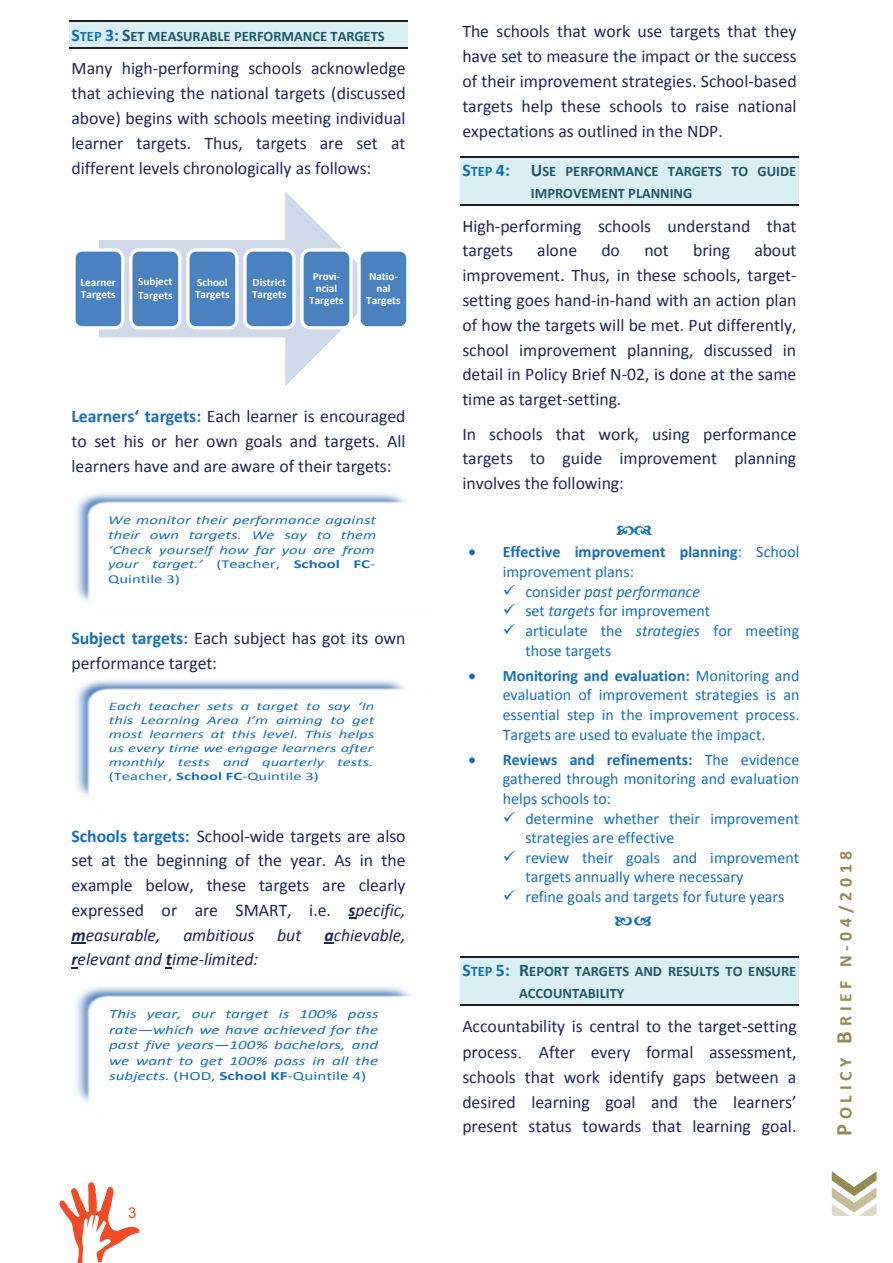
<style>
.page{position:relative;width:893px;height:1263px;background:#fff}
.page>*{position:absolute;margin:0;border:0;box-sizing:border-box;transform-origin:0 0}
.t1{font:17.7px/24.8px "Calibri";color:#1d275b;text-align:justify}
.t2{font:italic 17.7px "Calibri";color:#1d275b}
.t3{font:700 17.7px "Calibri";letter-spacing:.27em;color:#948a53}
.t4{font:16.05px/19.6px "Calibri";color:#1270b9}
.t5{font:700 16.05px/19.6px "Calibri";color:#1270b9}
.t6{font:italic 16.05px "Calibri";letter-spacing:.005em;color:#1270b9}
.t7{font:15px "Arial";color:#f04b26}
.t8{font:700 14.4px/21.6px "Calibri";color:#205868}
.t9{font:italic 12.6px/15.3px "Calibri";color:#1270b9;scale:1.37 1}
.t10{font:12.6px "Calibri";color:#1270b9;scale:1.37 1}
.t11{font:italic 12.45px "Calibri";letter-spacing:.005em;color:#1270b9;scale:1.37 1}
.t12{font:italic 12.15px/14.9px "Calibri";letter-spacing:.005em;color:#1270b9;text-align:justify;scale:1.38 1}
.t13{font:italic 11.55px/14.1px "Calibri";letter-spacing:.005em;color:#1270b9;text-align:justify;scale:1.44 1}
.t14{font:700 11.25px/12.5px "Calibri";color:#fff}
.s1{font-size:17.7px;color:#1270b9}
.s2{color:#1270b9}
.s3{font-size:17.7px}
.s4{font-weight:700;color:#1270b9}
.s5{font-style:normal}
.s6{font-weight:700;font-style:normal}
.s7{font-weight:700;font-style:italic}
.s8{font-style:italic}
.s9{font-weight:700}
.s10{font-weight:400}
.s11{font-family:"Times New Roman";font-size:19.2px;color:#231f20}
.s12{font-size:22.5px}
</style>
<div class="page">
<svg style="left:59px;top:1182px;width:80px;height:81px"></svg>
<svg style="left:832px;top:1171px;width:44px;height:45px"></svg>
<div style="left:69px;top:22px;width:339px;height:25px;background:#daeff4"></div>
<hr style="left:69px;top:21px;width:339px;height:1px;background:#231f20">
<hr style="left:69px;top:47px;width:339px;height:1px;background:#231f20">
<svg style="left:71px;top:942px;width:15px;height:2px"></svg>
<svg style="left:324px;top:942px;width:10px;height:2px"></svg>
<div style="left:460px;top:158px;width:339px;height:23px;background:#daeff4"></div>
<hr style="left:460px;top:157px;width:339px;height:1px;background:#231f20">
<div style="left:460px;top:181px;width:339px;height:23px;background:#daeff4"></div>
<hr style="left:460px;top:204px;width:339px;height:1px;background:#231f20">
<div style="left:460px;top:958px;width:339px;height:23px;background:#daeff4"></div>
<hr style="left:460px;top:957px;width:339px;height:1px;background:#231f20">
<div style="left:460px;top:981px;width:339px;height:23px;background:#daeff4"></div>
<hr style="left:460px;top:1004px;width:339px;height:1px;background:#231f20">
<svg style="left:99px;top:191px;width:258px;height:195px"></svg>
<div style="left:72px;top:248px;width:52px;height:81px;background:#4a81bf;border:3px solid #fff;border-radius:8px"></div>
<div style="left:129px;top:248px;width:52px;height:81px;background:#4a81bf;border:3px solid #fff;border-radius:8px"></div>
<div style="left:186px;top:248px;width:53px;height:81px;background:#4a81bf;border:3px solid #fff;border-radius:8px"></div>
<div style="left:243px;top:248px;width:53px;height:81px;background:#4a81bf;border:3px solid #fff;border-radius:8px"></div>
<div style="left:300px;top:248px;width:53px;height:81px;background:#4a81bf;border:3px solid #fff;border-radius:8px"></div>
<div style="left:357px;top:248px;width:52px;height:81px;background:#4a81bf;border:3px solid #fff;border-radius:8px"></div>
<img style="left:75px;top:493px;width:329px;height:107px">
<img style="left:84px;top:499px;width:322px;height:103px">
<svg style="left:91px;top:504px;width:315px;height:98px"></svg>
<img style="left:96px;top:512px;width:310px;height:74px">
<img style="left:75px;top:680px;width:328px;height:115px">
<img style="left:84px;top:686px;width:322px;height:111px">
<svg style="left:91px;top:691px;width:315px;height:106px"></svg>
<img style="left:97px;top:699px;width:309px;height:84px">
<img style="left:76px;top:986px;width:332px;height:115px">
<img style="left:85px;top:993px;width:326px;height:110px">
<svg style="left:92px;top:998px;width:319px;height:105px"></svg>
<img style="left:97px;top:1006px;width:314px;height:81px">
<p class="t8" style="left:71px;top:25px;width:315px"><span class="s1">S</span><span class="s2">TEP</span> <span class="s1">3:</span> <span class="s3">S</span>ET MEASURABLE PERFORMANCE TARGETS</p>
<p class="t1" style="left:71px;top:56px;width:336px">Many high-performing schools acknowledge that achieving the national targets (discussed above) begins with schools meeting individual learner targets. Thus, targets are set at different levels chronologically as follows:</p>
<p class="t14" style="left:80px;top:276px;width:37px">Learner<br>Targets</p>
<p class="t14" style="left:138px;top:274px;width:36px;line-height:13.6px">Subject<br>Targets</p>
<p class="t14" style="left:195px;top:276px;width:36px">School<br>Targets</p>
<p class="t14" style="left:252px;top:276px;width:36px">District<br>Targets</p>
<p class="t14" style="left:309px;top:270px;width:36px;text-align:center">Provi&shy;ncial<br>Targets</p>
<p class="t14" style="left:366px;top:270px;width:36px;text-align:center">Natio&shy;nal<br>Targets</p>
<p class="t1" style="left:71px;top:404px;width:336px"><span class="s4">Learners‘ targets:</span> Each learner is encouraged to set his or her own goals and targets. All learners have and are aware of their targets:</p>
<p class="t12" style="left:108px;top:512px;width:196px">We monitor their performance against their own targets. We say to them ‘Check yourself how far you are from your target.’ <span class="s5">(Teacher,</span> <span class="s6">School FC</span><span class="s5">-Quintile 3)</span></p>
<p class="t1" style="left:71px;top:626px;width:336px"><span class="s4">Subject targets:</span> Each subject has got its own performance target:</p>
<p class="t13" style="left:109px;top:698px;width:186px">Each teacher sets a target to say ‘In this Learning Area I’m aiming to get most learners at this level. This helps us every time we engage learners after monthly tests and quarterly tests. <span class="s5">(Teacher,</span> <span class="s6">School FC</span><span class="s5">-Quintile 3)</span></p>
<p class="t1" style="left:71px;top:823px;width:336px"><span class="s4">Schools targets:</span> School-wide targets are also set at the beginning of the year. As in the example below, these targets are clearly expressed or are SMART, i.e. <span class="s7">s</span><span class="s8">pecific, </span><span class="s7">m</span><span class="s8">easurable,</span></p>
<p class="t2" style="left:183px;top:923px;width:73px">ambitious</p>
<p class="t2" style="left:277px;top:923px;width:26px">but</p>
<p class="t2" style="left:324px;top:923px;width:83px"><span class="s9">a</span>chievable,</p>
<p class="t2" style="left:71px;top:947px;width:188px"><span class="s9">r</span>elevant and <span class="s9">t</span>ime-limited:</p>
<p class="t11" style="left:109px;top:1006px;width:198px">This year, our target is 100% pass</p>
<p class="t9" style="left:109px;top:1021px;width:198px">rate—which we have achieved for the past five years—100% bachelors, and</p>
<p class="t11" style="left:109px;top:1052px;width:198px">we want to get 100% pass in all the</p>
<p class="t10" style="left:109px;top:1067px;width:189px"><span class="s8">subjects.</span> (HOD, <span class="s9">School KF</span>-Quintile 4)</p>
<p class="t7" style="left:128px;top:1203px;width:10px">3</p>
<p class="t1" style="left:462px;top:19px;width:336px">The schools that work use targets that they have set to measure the impact or the success of their improvement strategies. School-based targets help these schools to raise national expectations as outlined in the NDP.</p>
<p class="t8" style="left:531px;top:160px;width:267px;text-indent:-68px"><span class="s1">S</span><span class="s2">TEP</span> <span class="s1">4:</span> <span class="s3">U</span>SE PERFORMANCE TARGETS TO GUIDE<br>IMPROVEMENT PLANNING</p>
<p class="t1" style="left:462px;top:213px;width:336px">High-performing schools understand that targets</p>
<p class="t1" style="left:462px;top:238px;width:336px;text-indent:292px">about improvement. Thus, in these schools, target&shy;setting goes hand-in-hand with an action plan of how the targets will be met. Put differently, school improvement planning, discussed in detail in Policy Brief N-02, is done at the same time as target-setting.</p>
<p class="t1" style="left:462px;top:421px;width:336px">In schools that work, using performance targets to guide improvement planning involves the following:</p>
<p class="t1" style="left:537px;top:238px;width:41px">alone</p>
<p class="t1" style="left:601px;top:238px;width:20px">do</p>
<p class="t1" style="left:644px;top:238px;width:26px">not</p>
<p class="t1" style="left:693px;top:238px;width:39px">bring</p>
<p class="t5" style="left:503px;top:542px;width:298px;text-indent:-34px">• Effective improvement planning<span class="s10">: School improvement plans:</span></p>
<p class="t6" style="left:503px;top:580px;width:199px">✓ <span class="s5">consider</span> past performance</p>
<p class="t4" style="left:503px;top:601px;width:209px">✓ set <span class="s8">targets</span> for improvement</p>
<p class="t4" style="left:525px;top:621px;width:276px;text-indent:-23px">✓ articulate the <span class="s8">strategies</span> for meeting those targets</p>
<p class="t4" style="left:503px;top:666px;width:298px;text-align:justify;text-indent:-34px">• <span class="s9">Monitoring and evaluation:</span> Monitoring and evaluation of improvement strategies is an essential step in the improvement process.<br>Targets are used to evaluate the impact.</p>
<p class="t4" style="left:503px;top:750px;width:298px;text-align:justify;text-indent:-34px">• <span class="s9">Reviews and refinements:</span> The evidence gathered through monitoring and evaluation helps schools to:</p>
<p class="t4" style="left:525px;top:808px;width:275px;text-indent:-23px">✓ determine whether their improvement strategies are effective</p>
<p class="t4" style="left:525px;top:848px;width:275px;text-indent:-23px">✓ review their goals and improvement targets annually where necessary</p>
<p class="t4" style="left:503px;top:887px;width:283px">✓ refine goals and targets for future years</p>
<p class="t8" style="left:519px;top:961px;width:278px;text-indent:-57px"><span class="s1">S</span><span class="s2">TEP</span> <span class="s1">5:</span> <span class="s3">R</span>EPORT TARGETS AND RESULTS TO ENSURE<br>ACCOUNTABILITY</p>
<p class="t1" style="left:462px;top:1013px;width:336px;line-height:25.2px">Accountability is central to the target-setting process<span class="s11">.</span> After every formal assessment, schools that work identify gaps between a desired learning goal and the learners’ present status towards that learning goal.</p>
<p class="t3" style="left:834px;top:1136px;width:287px;rotate:-90deg"><span class="s12">P</span>OLICY <span class="s12">B</span>RIEF N-04/2018</p>
</div>
